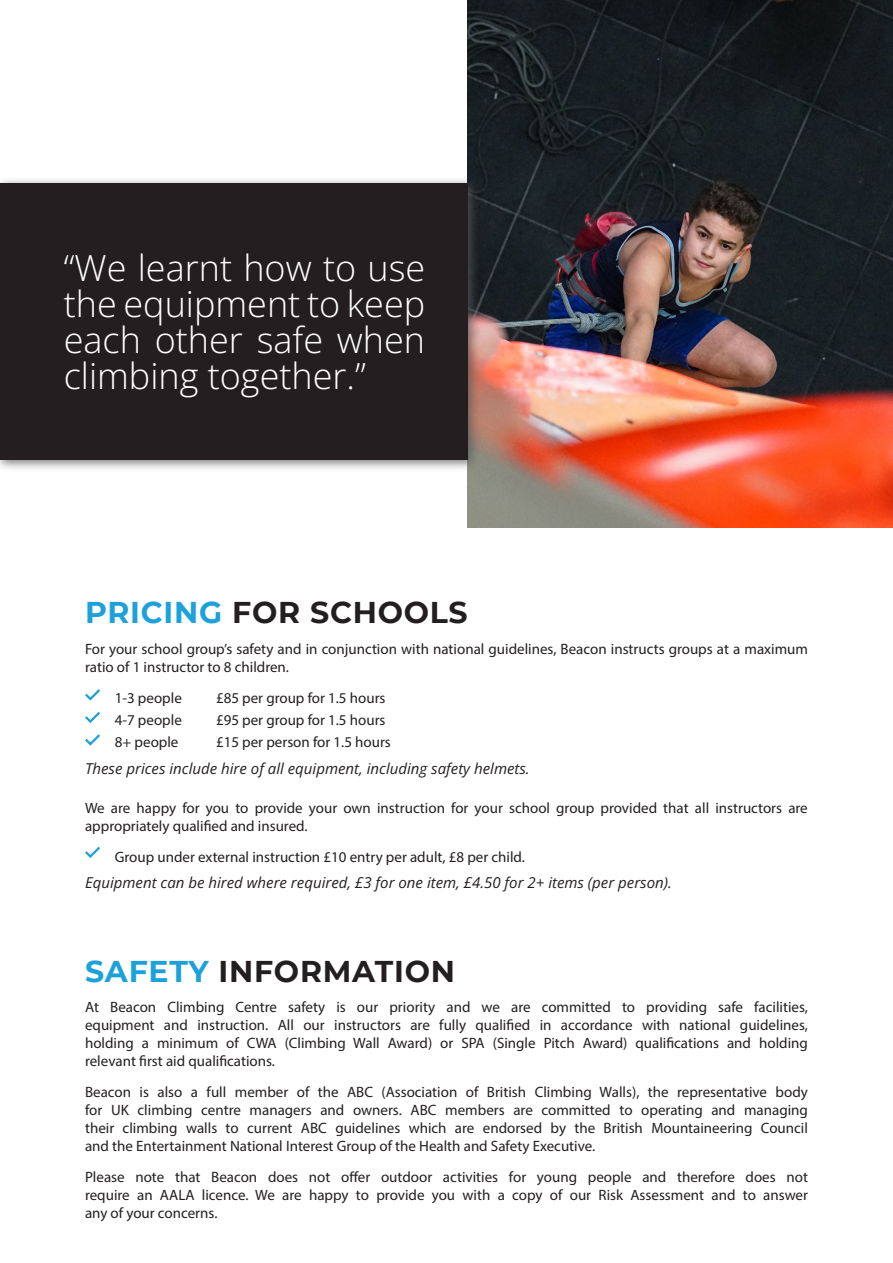
<style>
.page{position:relative;width:893px;height:1263px;background:#fff}
.page>*{position:absolute;margin:0;border:0;box-sizing:border-box;transform-origin:0 0}
.t1{font:300 36px/36px "Open Sans";color:#fff;text-align:justify}
.Sub_heading{font:700 30px "Montserrat";letter-spacing:.025em;color:#231f20}
.t2{font:15px/18px "Myriad Pro";color:#231f20;text-align:justify}
.t3{font:italic 15px "Open Sans";color:#231f20}
.s1{color:#1ca1db}
</style>
<div class="page">
<img style="left:468px;top:0;width:425px;height:527px">
<div style="left:0;top:177px;width:480px;height:294px;background:#57585a;opacity:.75"></div>
<div style="left:0;top:183px;width:468px;height:276px;background:#231f20"></div>
<svg style="left:85px;top:689px;width:15px;height:12px"></svg>
<svg style="left:85px;top:711px;width:15px;height:12px"></svg>
<svg style="left:85px;top:734px;width:15px;height:12px"></svg>
<svg style="left:85px;top:846px;width:15px;height:12px"></svg>
<p class="t1" style="left:64px;top:249px;width:363px">“We learnt how to use the equipment to keep each other safe when climbing together.”</p>
<p class="Sub_heading" style="left:85px;top:591px;width:384px"><span class="s1">PRICING</span> FOR SCHOOLS</p>
<p class="t2" style="left:85px;top:640px;width:724px">For your school group’s safety and in conjunction with national guidelines, Beacon instructs groups at a maximum ratio of 1 instructor to 8 children.</p>
<p class="t2" style="left:115px;top:688px;width:69px">1-3 people</p>
<p class="t2" style="left:216px;top:688px;width:171px">£85 per group for 1.5 hours</p>
<p class="t2" style="left:115px;top:711px;width:69px">4-7 people</p>
<p class="t2" style="left:216px;top:711px;width:171px">£95 per group for 1.5 hours</p>
<p class="t2" style="left:115px;top:733px;width:65px">8+ people</p>
<p class="t2" style="left:216px;top:733px;width:176px">£15 per person for 1.5 hours</p>
<p class="t3" style="left:85px;top:758px;width:446px">These prices include hire of all equipment, including safety helmets.</p>
<p class="t2" style="left:85px;top:799px;width:724px">We are happy for you to provide your own instruction for your school group provided that all instructors are appropriately qualified and insured.</p>
<p class="t2" style="left:115px;top:847px;width:412px">Group under external instruction £10 entry per adult, £8 per child.</p>
<p class="t3" style="left:85px;top:872px;width:588px">Equipment can be hired where required, £3 for one item, £4.50 for 2+ items (per person).</p>
<p class="Sub_heading" style="left:85px;top:949px;width:372px"><span class="s1">SAFETY</span> INFORMATION</p>
<p class="t2" style="left:85px;top:998px;width:724px">At Beacon Climbing Centre safety is our priority and we are committed to providing safe facilities, equipment and instruction. All our instructors are fully qualified in accordance with national guidelines, holding a minimum of CWA (Climbing Wall Award) or SPA (Single Pitch Award) qualifications and holding relevant first aid qualifications.</p>
<p class="t2" style="left:85px;top:1083px;width:724px">Beacon is also a full member of the ABC (Association of British Climbing Walls), the representative body for UK climbing centre managers and owners. ABC members are committed to operating and managing their climbing walls to current ABC guidelines which are endorsed by the British Mountaineering Council and the Entertainment National Interest Group of the Health and Safety Executive.</p>
<p class="t2" style="left:85px;top:1167px;width:724px">Please note that Beacon does not offer outdoor activities for young people and therefore does not require an AALA licence. We are happy to provide you with a copy of our Risk Assessment and to answer any of your concerns.</p>
</div>
